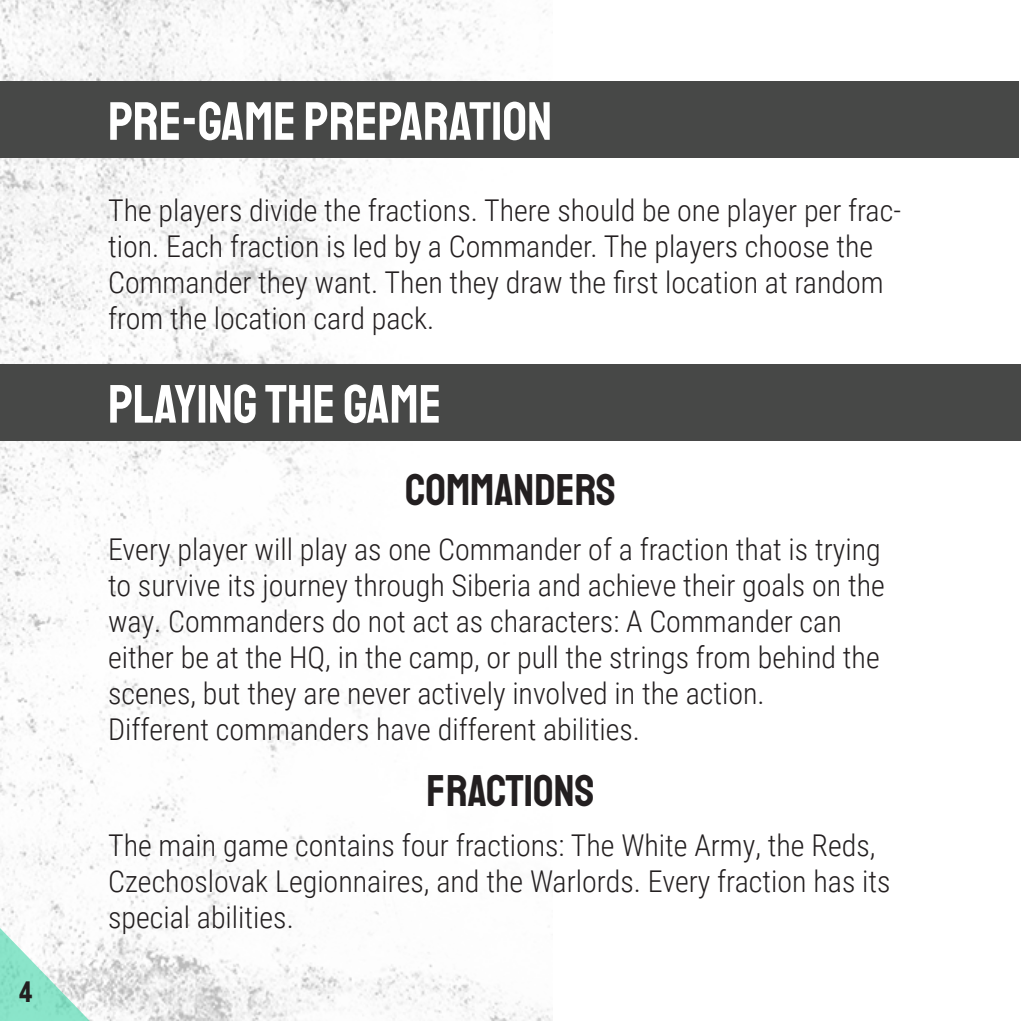
<style>
.page{position:relative;width:1021px;height:1021px;background:#fff}
.page>*{position:absolute;margin:0;border:0;box-sizing:border-box;transform-origin:0 0}
.Nadpis1{font:54px "Staatliches";color:#fff}
.Nadpis2{font:45px "Staatliches";color:#231f20}
.Text1{font:300 30px/36px "Roboto Condensed";color:#231f20}
.t1{font:30px "Staatliches";color:#231f20}
</style>
<div class="page">
<img style="left:0;top:0;width:553px;height:1020px">
<svg style="left:0;top:893px;width:126px;height:127px"></svg>
<div style="left:0;top:364px;width:1020px;height:76px;background:#474847"></div>
<div style="left:0;top:81px;width:1018px;height:77px;background:#474847"></div>
<p class="t1" style="left:19px;top:971px;width:15px">4</p>
<p class="Nadpis1" style="left:108px;top:85px;width:445px">PRE-GAME PREPARATION</p>
<p class="Text1" style="left:108px;top:191px;width:794px">The players divide the fractions. There should be one player per frac&shy;tion. Each fraction is led by a Commander. The players choose the Commander they want. Then they draw the first location at random from the location card pack.</p>
<p class="Nadpis1" style="left:108px;top:368px;width:335px">PLAYING THE GAME</p>
<p class="Nadpis2" style="left:405px;top:459px;width:212px">COMMANDERS</p>
<p class="Text1" style="left:108px;top:530px;width:778px">Every player will play as one Commander of a fraction that is trying to survive its journey through Siberia and achieve their goals on the way. Commanders do not act as characters: A Commander can either be at the HQ, in the camp, or pull the strings from behind the scenes, but they are never actively involved in the action.</p>
<p class="Text1" style="left:108px;top:710px;width:533px">Different commanders have different abilities.</p>
<p class="Nadpis2" style="left:426px;top:761px;width:169px">FRACTIONS</p>
<p class="Text1" style="left:108px;top:826px;width:784px">The main game contains four fractions: The White Army, the Reds,<br>Czechoslovak Legionnaires, and the Warlords. Every fraction has its special abilities.</p>
</div>
